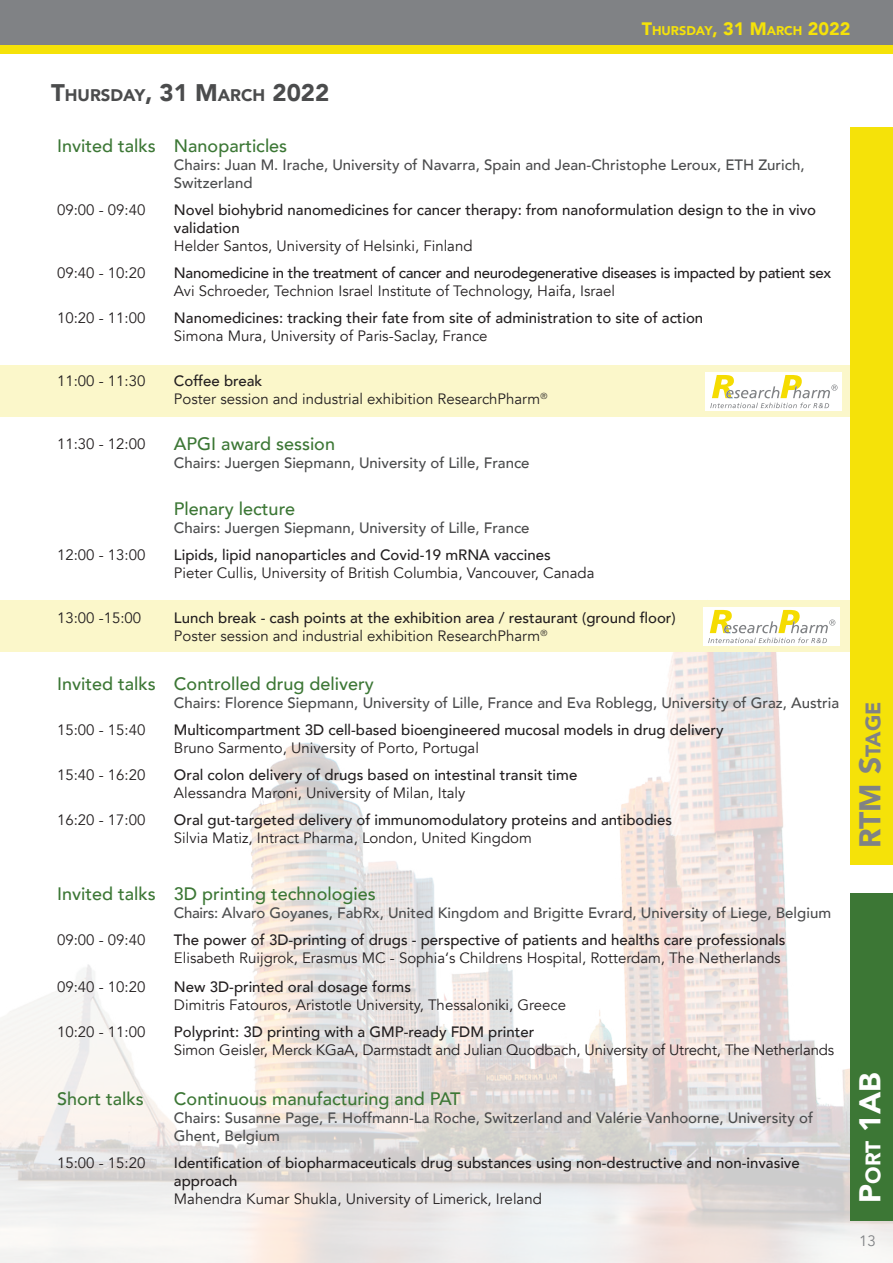
<style>
.page{position:relative;width:893px;height:1263px;background:#fff}
.page>*{position:absolute;margin:0;border:0;box-sizing:border-box;transform-origin:0 0}
.t1{font:900 30px "Avenir";color:#808285}
.t2{font:900 30px "Avenir";color:#fff}
.t3{font:500 18px "Avenir";color:#3c7735}
.t4{font:900 16.8px "Avenir";color:#4b4c4d}
.t5{font:15px/18px "Avenir";color:#231f20}
.t6{font:500 15px/18px "Avenir";color:#231f20}
.t7{font:500 15px/18px "Avenir";color:#4b4c4d}
.t8{font:500 15px "Avenir";letter-spacing:-.02em;color:#231f20}
.t9{font:15px "Avenir";color:#808285}
.t10{font:900 12.6px "Avenir";color:#f5e209}
.s1{font-size:18px}
.s2{font-size:24px}
.s3{font-weight:500}
.s4{font-weight:400}
.s5{font-size:21px}
</style>
<div class="page">
<img style="left:0;top:600px;width:893px;height:663px">
<div style="left:0;top:0;width:893px;height:46px;background:#808285"></div>
<div style="left:0;top:46px;width:893px;height:8px;background:#f5e209"></div>
<div style="left:0;top:601px;width:893px;height:51px;background:#fbf7ca"></div>
<div style="left:704px;top:607px;width:136px;height:39px;background:#fff"></div>
<svg style="left:708px;top:610px;width:127px;height:33px"></svg>
<div style="left:0;top:366px;width:893px;height:51px;background:#fbf7ca"></div>
<div style="left:706px;top:372px;width:136px;height:39px;background:#fff"></div>
<svg style="left:710px;top:375px;width:127px;height:33px"></svg>
<div style="left:850px;top:128px;width:43px;height:737px;background:#f5e209"></div>
<div style="left:850px;top:893px;width:43px;height:327px;background:#3c7735"></div>
<p class="t10" style="left:642px;top:19px;width:210px"><span class="s1">T</span>HURSDAY<span class="s1">, 31 M</span>ARCH <span class="s1">2022</span></p>
<p class="t4" style="left:51px;top:80px;width:280px"><span class="s2">T</span>HURSDAY<span class="s2">, 31 M</span>ARCH <span class="s2">2022</span></p>
<p class="t3" style="left:57px;top:130px;width:232px">Invited talks Nanoparticles</p>
<p class="t7" style="left:174px;top:155px;width:632px">Chairs: Juan M. Irache, University of Navarra, Spain and Jean-Christophe Leroux, ETH Zurich,<br>Switzerland</p>
<p class="t5" style="left:57px;top:201px;width:90px">09:00 - 09:40</p>
<p class="t6" style="left:174px;top:200px;width:644px">Novel biohybrid nanomedicines for cancer therapy: from nanoformulation design to the in vivo validation</p>
<p class="t5" style="left:174px;top:237px;width:300px">Helder Santos, University of Helsinki, Finland</p>
<p class="t5" style="left:57px;top:264px;width:90px">09:40 - 10:20</p>
<p class="t8" style="left:174px;top:260px;width:659px">Nanomedicine in the treatment of cancer and neurodegenerative diseases is impacted by patient sex</p>
<p class="t5" style="left:174px;top:282px;width:443px">Avi Schroeder, Technion Israel Institute of Technology, Haifa, Israel</p>
<p class="t5" style="left:57px;top:309px;width:90px">10:20 - 11:00</p>
<p class="t6" style="left:174px;top:308px;width:531px">Nanomedicines: tracking their fate from site of administration to site of action</p>
<p class="t5" style="left:174px;top:327px;width:315px">Simona Mura, University of Paris-Saclay, France</p>
<p class="t5" style="left:57px;top:372px;width:90px">11:00 - 11:30</p>
<p class="t5" style="left:174px;top:372px;width:375px"><span class="s3">Coffee break<br></span>Poster session and industrial exhibition ResearchPharm<sup>®</sup></p>
<p class="t5" style="left:57px;top:435px;width:90px">11:30 - 12:00</p>
<p class="t3" style="left:174px;top:428px;width:163px">APGI award session</p>
<p class="t7" style="left:174px;top:453px;width:357px">Chairs: Juergen Siepmann, University of Lille, France</p>
<p class="t3" style="left:174px;top:493px;width:123px">Plenary lecture</p>
<p class="t7" style="left:174px;top:518px;width:357px">Chairs: Juergen Siepmann, University of Lille, France</p>
<p class="t5" style="left:57px;top:546px;width:90px">12:00 - 13:00</p>
<p class="t6" style="left:174px;top:545px;width:378px">Lipids, lipid nanoparticles and Covid-19 mRNA vaccines</p>
<p class="t5" style="left:174px;top:564px;width:422px">Pieter Cullis, University of British Columbia, Vancouver, Canada</p>
<p class="t5" style="left:57px;top:609px;width:86px">13:00 -15:00</p>
<p class="t6" style="left:174px;top:608px;width:503px">Lunch break - cash points at the exhibition area / restaurant (ground floor)<br><span class="s4">Poster session and industrial exhibition ResearchPharm</span><sup>®</sup></p>
<p class="t3" style="left:57px;top:668px;width:318px">Invited talks Controlled drug delivery</p>
<p class="t7" style="left:174px;top:693px;width:667px">Chairs: Florence Siepmann, University of Lille, France and Eva Roblegg, University of Graz, Austria</p>
<p class="t5" style="left:57px;top:721px;width:90px">15:00 - 15:40</p>
<p class="t6" style="left:174px;top:720px;width:551px">Multicompartment 3D cell-based bioengineered mucosal models in drug delivery</p>
<p class="t5" style="left:174px;top:739px;width:306px">Bruno Sarmento, University of Porto, Portugal</p>
<p class="t5" style="left:57px;top:766px;width:90px">15:40 - 16:20</p>
<p class="t6" style="left:174px;top:765px;width:405px">Oral colon delivery of drugs based on intestinal transit time</p>
<p class="t5" style="left:174px;top:784px;width:293px">Alessandra Maroni, University of Milan, Italy</p>
<p class="t5" style="left:57px;top:811px;width:90px">16:20 - 17:00</p>
<p class="t6" style="left:174px;top:810px;width:500px">Oral gut-targeted delivery of immunomodulatory proteins and antibodies</p>
<p class="t5" style="left:174px;top:829px;width:359px">Silvia Matiz, Intract Pharma, London, United Kingdom</p>
<p class="t3" style="left:57px;top:878px;width:320px">Invited talks 3D printing technologies</p>
<p class="t7" style="left:174px;top:903px;width:659px">Chairs: Alvaro Goyanes, FabRx, United Kingdom and Brigitte Evrard, University of Liege, Belgium</p>
<p class="t5" style="left:57px;top:931px;width:90px">09:00 - 09:40</p>
<p class="t6" style="left:174px;top:930px;width:613px">The power of 3D-printing of drugs - perspective of patients and healths care professionals</p>
<p class="t5" style="left:174px;top:949px;width:608px">Elisabeth Ruijgrok, Erasmus MC - Sophia‘s Childrens Hospital, Rotterdam, The Netherlands</p>
<p class="t5" style="left:57px;top:978px;width:90px">09:40 - 10:20</p>
<p class="t6" style="left:174px;top:977px;width:239px">New 3D-printed oral dosage forms</p>
<p class="t5" style="left:174px;top:996px;width:394px">Dimitris Fatouros, Aristotle University, Thessaloniki, Greece</p>
<p class="t5" style="left:57px;top:1023px;width:90px">10:20 - 11:00</p>
<p class="t6" style="left:174px;top:1022px;width:362px">Polyprint: 3D printing with a GMP-ready FDM printer</p>
<p class="t5" style="left:174px;top:1041px;width:662px">Simon Geisler, Merck KGaA, Darmstadt and Julian Quodbach, University of Utrecht, The Netherlands</p>
<p class="t3" style="left:57px;top:1083px;width:88px">Short talks</p>
<p class="t3" style="left:174px;top:1083px;width:288px">Continuous manufacturing and PAT</p>
<p class="t7" style="left:174px;top:1108px;width:641px">Chairs: Susanne Page, F. Hoffmann-La Roche, Switzerland and Valérie Vanhoorne, University of<br>Ghent, Belgium</p>
<p class="t5" style="left:57px;top:1154px;width:90px">15:00 - 15:20</p>
<p class="t6" style="left:174px;top:1153px;width:627px">Identification of biopharmaceuticals drug substances using non-destructive and non-invasive approach</p>
<p class="t5" style="left:174px;top:1190px;width:369px">Mahendra Kumar Shukla, University of Limerick, Ireland</p>
<h1 class="t1" style="left:844px;top:848px;width:147px;rotate:-90deg">RTM S<span class="s5">TAGE</span></h1>
<h1 class="t2" style="left:844px;top:1203px;width:131px;rotate:-90deg">P<span class="s5">ORT</span> 1AB</h1>
<p class="t9" style="left:859px;top:1232px;width:18px">13</p>
</div>
